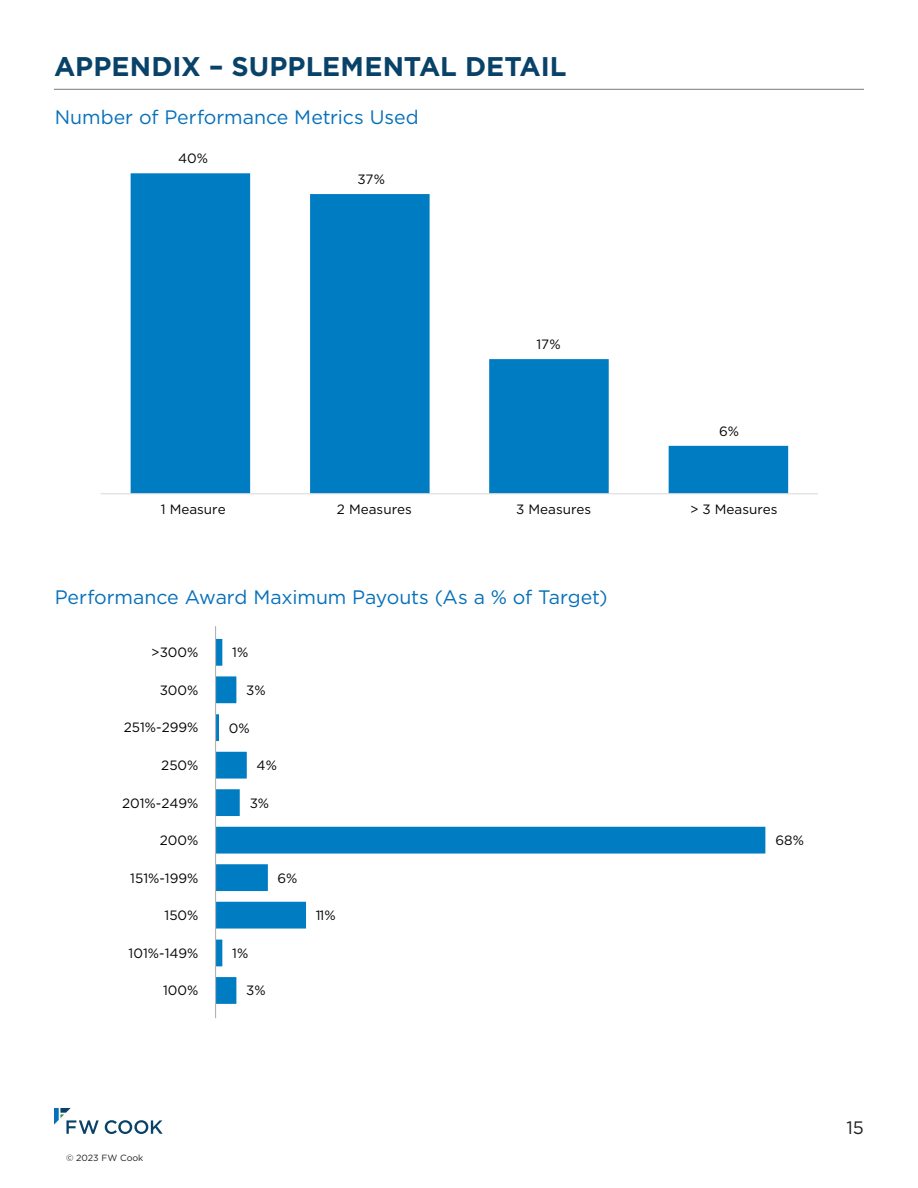
<style>
.page{position:relative;width:918px;height:1188px;background:#fff}
.page>*{position:absolute;margin:0;border:0;box-sizing:border-box;transform-origin:0 0}
.t1{font:700 27px "Gotham";color:#094269}
.t2{font:19.5px "Gotham";letter-spacing:-.005em;color:#0770ba}
.t3{font:18px "Gotham";color:#231f20}
.t4{font:13.5px "Gotham";color:#040503}
.t5{font:9px "Gotham";color:#231f20}
</style>
<div class="page">
<svg style="left:105px;top:1120px;width:58px;height:14px"></svg>
<svg style="left:54px;top:1108px;width:45px;height:26px"></svg>
<hr style="left:54px;top:89px;width:810px;height:1px;background:#747b83">
<svg style="left:216px;top:639px;width:549px;height:365px"></svg>
<hr style="left:215px;top:626px;width:1px;height:392px;background:#b0b2b6">
<svg style="left:131px;top:173px;width:657px;height:320px"></svg>
<hr style="left:101px;top:493px;width:717px;height:1px;background:#e0e1e0">
<h1 class="t1" style="left:54px;top:48px;width:514px">APPENDIX – SUPPLEMENTAL DETAIL</h1>
<h2 class="t2" style="left:55px;top:104px;width:365px">Number of Performance Metrics Used</h2>
<p class="t4" style="left:178px;top:150px;width:31px">40%</p>
<p class="t4" style="left:357px;top:171px;width:29px">37%</p>
<p class="t4" style="left:536px;top:335px;width:26px">17%</p>
<p class="t4" style="left:719px;top:422px;width:21px">6%</p>
<p class="t4" style="left:161px;top:500px;width:66px">1 Measure</p>
<p class="t4" style="left:337px;top:500px;width:76px">2 Measures</p>
<p class="t4" style="left:516px;top:500px;width:77px">3 Measures</p>
<p class="t4" style="left:690px;top:500px;width:89px">&gt; 3 Measures</p>
<h2 class="t2" style="left:55px;top:584px;width:554px">Performance Award Maximum Payouts (As a % of Target)</h2>
<p class="t4" style="left:151px;top:644px;width:49px">&gt;300%</p>
<p class="t4" style="left:232px;top:644px;width:18px">1%</p>
<p class="t4" style="left:160px;top:682px;width:40px">300%</p>
<p class="t4" style="left:185px;top:684px;width:22px">0%</p>
<p class="t4" style="left:246px;top:682px;width:21px">3%</p>
<p class="t4" style="left:124px;top:719px;width:76px">251%-299%</p>
<p class="t4" style="left:118px;top:721px;width:39px">250%</p>
<p class="t4" style="left:229px;top:719px;width:22px">0%</p>
<p class="t4" style="left:213px;top:721px;width:22px">4%</p>
<p class="t4" style="left:161px;top:757px;width:39px">250%</p>
<p class="t4" style="left:257px;top:757px;width:22px">4%</p>
<p class="t4" style="left:122px;top:794px;width:78px">201%-249%</p>
<p class="t4" style="left:116px;top:797px;width:40px">200%</p>
<p class="t4" style="left:250px;top:794px;width:21px">3%</p>
<p class="t4" style="left:160px;top:832px;width:40px">200%</p>
<p class="t4" style="left:775px;top:832px;width:30px">68%</p>
<p class="t4" style="left:130px;top:869px;width:70px">151%-199%</p>
<p class="t4" style="left:121px;top:872px;width:36px">150%</p>
<p class="t4" style="left:278px;top:869px;width:21px">6%</p>
<p class="t4" style="left:272px;top:872px;width:21px">11%</p>
<p class="t4" style="left:165px;top:907px;width:36px">150%</p>
<p class="t4" style="left:189px;top:909px;width:18px">1%</p>
<p class="t4" style="left:316px;top:907px;width:21px">11%</p>
<p class="t4" style="left:129px;top:944px;width:71px">101%-149%</p>
<p class="t4" style="left:120px;top:947px;width:37px">100%</p>
<p class="t4" style="left:232px;top:944px;width:18px">1%</p>
<p class="t4" style="left:163px;top:982px;width:37px">100%</p>
<p class="t4" style="left:246px;top:982px;width:21px">3%</p>
<p class="t5" style="left:66px;top:1152px;width:79px">© 2023 FW Cook</p>
<h3 class="t3" style="left:847px;top:1116px;width:19px">15</h3>
</div>
